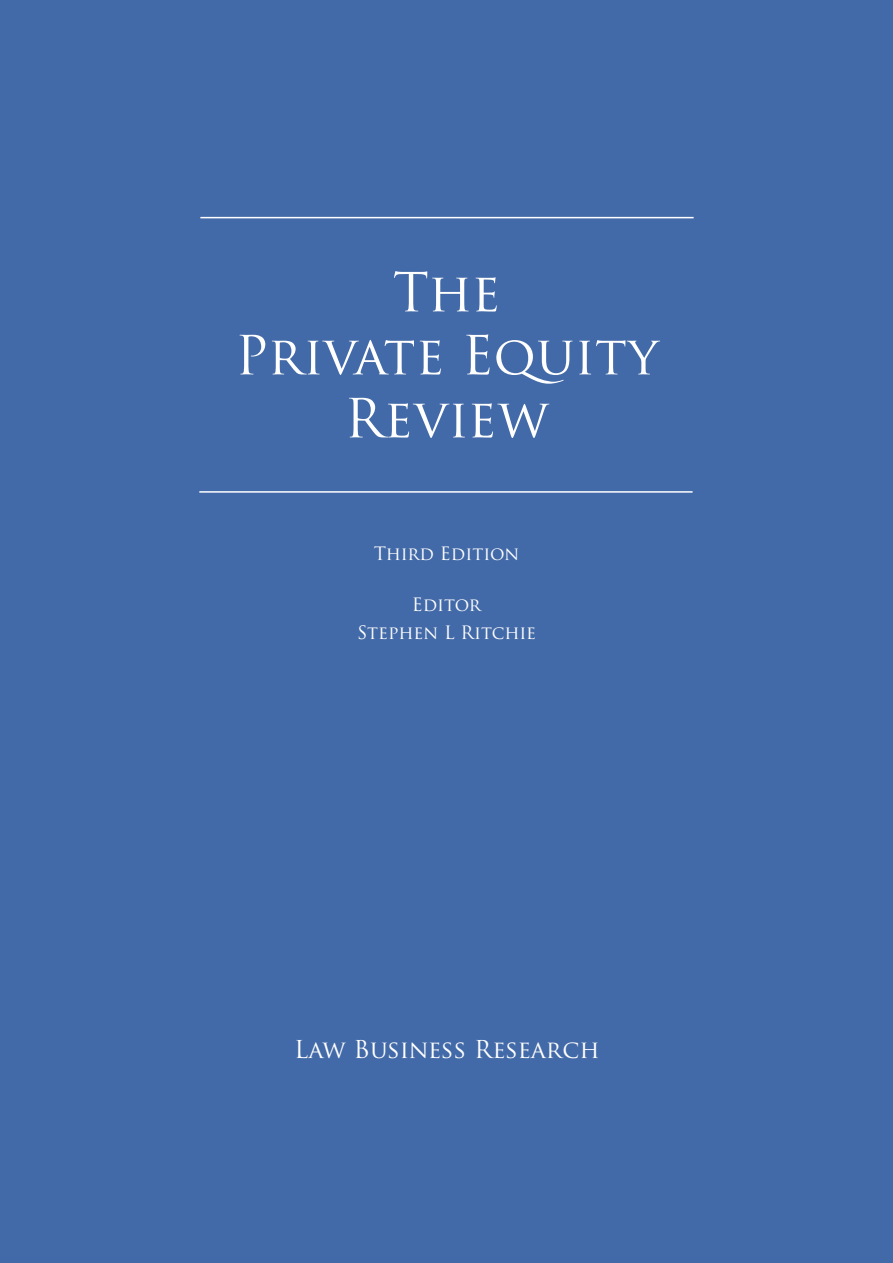
<style>
.page{position:relative;width:893px;height:1263px;background:#436aa8}
.page>*{position:absolute;margin:0;border:0;box-sizing:border-box;transform-origin:0 0}
.t1{font:52.5px/63px "Trajan Pro";color:#fff;text-align:center}
.t2{font:24px "Trajan Pro";color:#fff}
.t3{font:18px/28.5px "Trajan Pro";letter-spacing:-.01em;color:#fff;text-align:center}
</style>
<div class="page">
<hr style="left:199px;top:491px;width:494px;height:2px;background:#fff">
<hr style="left:200px;top:217px;width:494px;height:1px;background:#fff">
<h1 class="t1" style="left:235px;top:260px;width:425px">The<br>Private Equity<br>Review</h1>
<p class="t3" style="left:374px;top:539px;width:147px">Third Edition</p>
<p class="t3" style="left:357px;top:590px;width:180px">Editor<br>Stephen L Ritchie</p>
<h2 class="t2" style="left:294px;top:1034px;width:307px">Law Business Research</h2>
</div>
